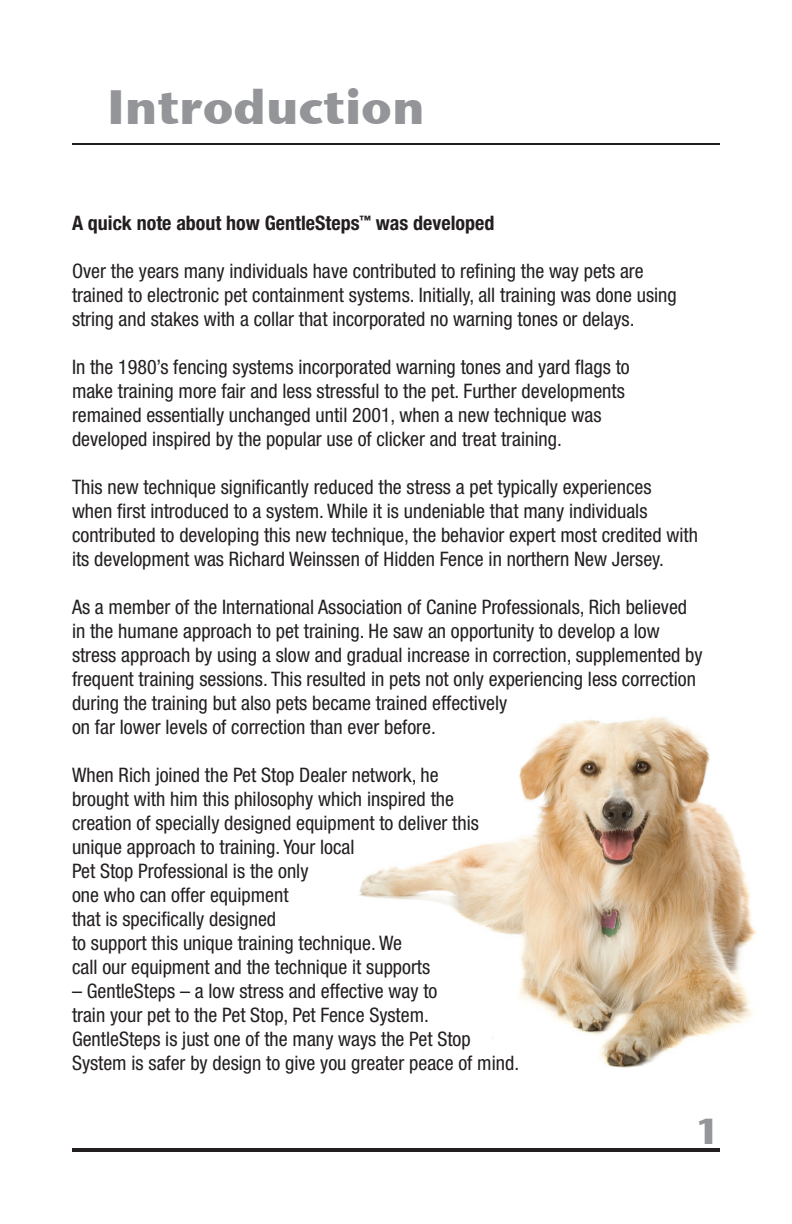
<style>
.page{position:relative;width:792px;height:1224px;background:#fff}
.page>*{position:absolute;margin:0;border:0;box-sizing:border-box;transform-origin:0 0}
.t1{font:700 48px "Stone Sans ITC";color:#939598}
.t2{font:condensed 20px/24px "Helvetica Neue LT Std";color:#231f20}
.t3{font:700 condensed 20px "Helvetica Neue LT Std";color:#231f20}
</style>
<div class="page">
<hr style="left:72px;top:143px;width:648px;height:2px;background:#231f20">
<hr style="left:72px;top:1148px;width:648px;height:4px;background:#231f20">
<img style="left:359px;top:716px;width:398px;height:352px">
<h1 class="t1" style="left:107px;top:65px;width:319px">Introduction</h1>
<p class="t3" style="left:72px;top:211px;width:424px">A quick note about how GentleSteps<sup>™</sup> was developed</p>
<p class="t2" style="left:72px;top:259px;width:606px">Over the years many individuals have contributed to refining the way pets are trained to electronic pet containment systems. Initially, all training was done using string and stakes with a collar that incorporated no warning tones or delays.</p>
<p class="t2" style="left:72px;top:355px;width:559px">In the 1980’s fencing systems incorporated warning tones and yard flags to make training more fair and less stressful to the pet. Further developments remained essentially unchanged until 2001, when a new technique was developed inspired by the popular use of clicker and treat training.</p>
<p class="t2" style="left:72px;top:475px;width:628px">This new technique significantly reduced the stress a pet typically experiences<br>when first introduced to a system. While it is undeniable that many individuals contributed to developing this new technique, the behavior expert most credited with its development was Richard Weinssen of Hidden Fence in northern New Jersey.</p>
<p class="t2" style="left:72px;top:595px;width:632px">As a member of the International Association of Canine Professionals, Rich believed in the humane approach to pet training. He saw an opportunity to develop a low stress approach by using a slow and gradual increase in correction, supplemented by frequent training sessions. This resulted in pets not only experiencing less correction during the training but also pets became trained effectively<br>on far lower levels of correction than ever before.</p>
<p class="t2" style="left:72px;top:763px;width:408px">When Rich joined the Pet Stop Dealer network, he brought with him this philosophy which inspired the creation of specially designed equipment to deliver this unique approach to training. Your local<br>Pet Stop Professional is the only<br>one who can offer equipment<br>that is specifically designed<br>to support this unique training technique. We<br>call our equipment and the technique it supports</p>
<p class="t2" style="left:72px;top:979px;width:449px">– GentleSteps – a low stress and effective way to<br>train your pet to the Pet Stop, Pet Fence System.<br>GentleSteps is just one of the many ways the Pet Stop System is safer by design to give you greater peace of mind.</p>
</div>
